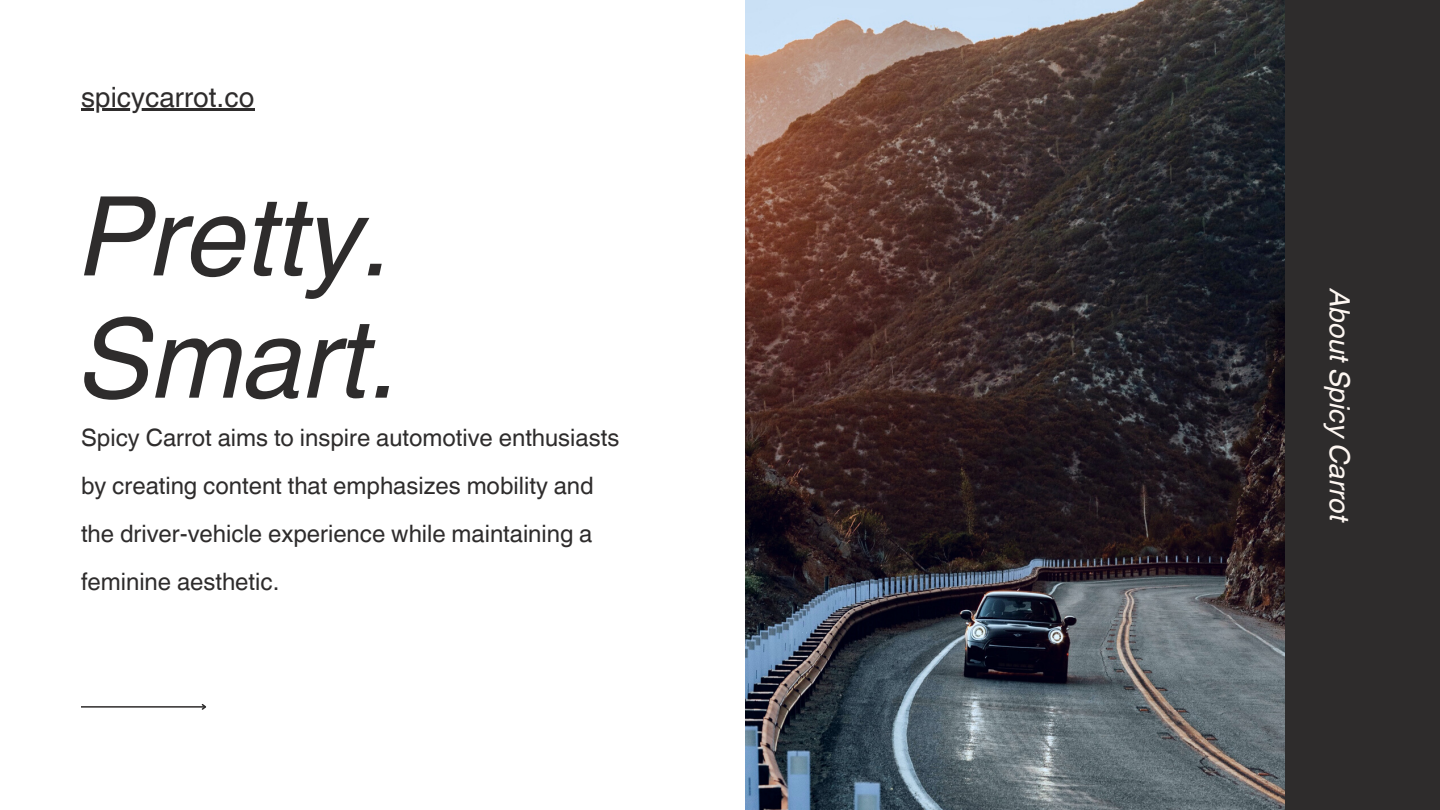
<style>
.page{position:relative;width:1440px;height:810px;background:#fff}
.page>*{position:absolute;margin:0;border:0;box-sizing:border-box;transform-origin:0 0}
.t1{font:italic 110px "Helvetica World";color:#2e2c2c}
.t2{font:italic 28px "Helvetica World";color:#fef7f2}
.t3{font:28px "Helvetica World";color:#2e2c2c}
.t4{font:24px/48px "Helvetica World";color:#2e2c2c}
</style>
<div class="page">
<img style="left:746px;top:0;width:538px;height:810px">
<div style="left:1285px;top:0;width:155px;height:810px;background:#2e2c2c"></div>
<hr style="left:81px;top:706px;width:124px;height:2px;background:#2e2c2c">
<svg style="left:200px;top:704px;width:6px;height:6px"></svg>
<hr style="left:81px;top:108px;width:173px;height:2px;background:#2e2c2c">
<p class="t3" style="left:81px;top:80px;width:175px">spicycarrot.co</p>
<p class="t1" style="left:81px;top:147px;width:315px">Pretty.</p>
<p class="t1" style="left:81px;top:269px;width:323px">Smart.</p>
<p class="t4" style="left:81px;top:414px;width:540px">Spicy Carrot aims to inspire automotive enthusiasts by creating content that emphasizes mobility and the driver-vehicle experience while maintaining a feminine aesthetic.</p>
<p class="t2" style="left:1363px;top:289px;width:235px;rotate:90deg">About Spicy Carrot</p>
</div>
